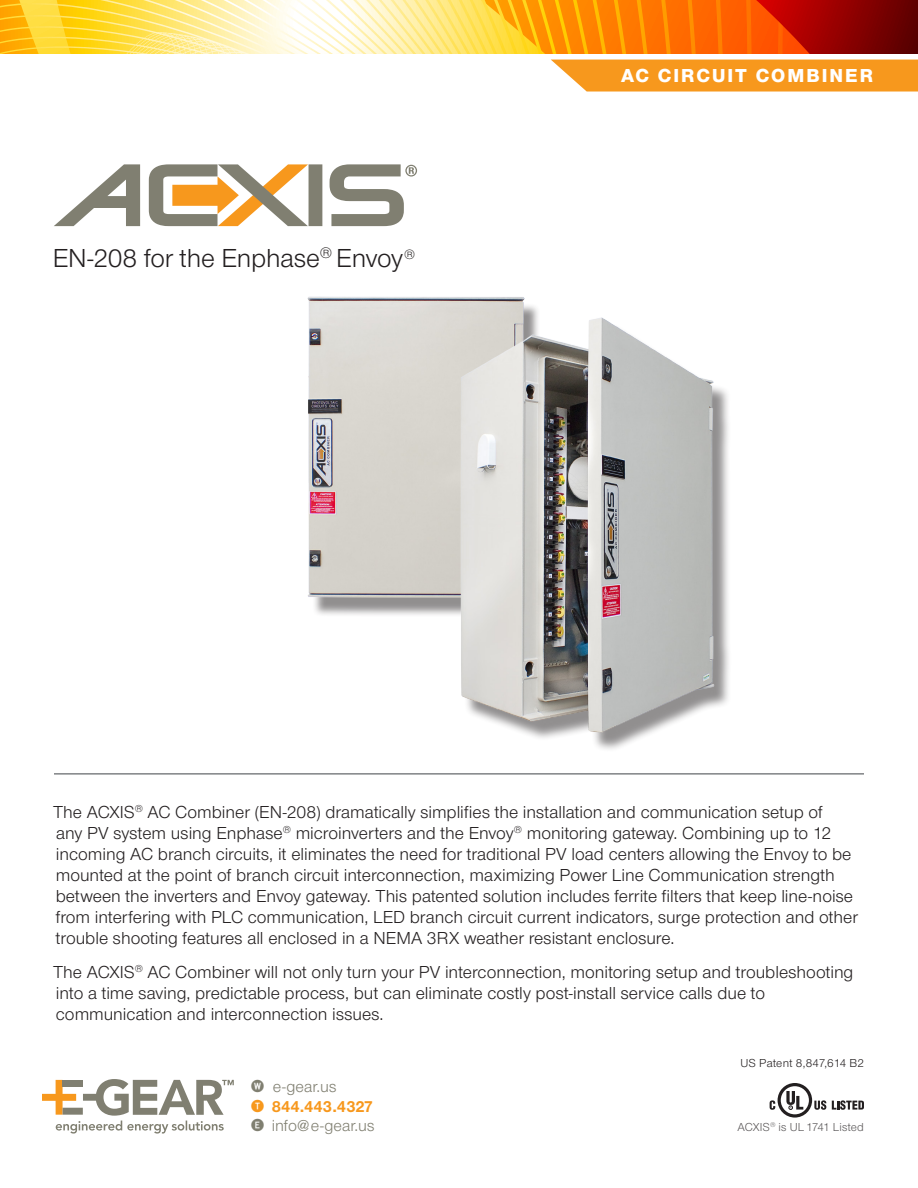
<style>
.page{position:relative;width:918px;height:1188px;background:#fff}
.page>*{position:absolute;margin:0;border:0;box-sizing:border-box;transform-origin:0 0}
.t1{font:27px "Nimbus San Nov";letter-spacing:-.01em;color:#231f20}
.t2{font:19.5px "Nimbus San Nov Hea";letter-spacing:.105em;color:#fff}
.t3{font:18px/21px "Nimbus San Nov";color:#231f20}
.t4{font:16.65px "Nimbus San Nov";color:#807f71}
.t5{font:700 16.65px "Nimbus San Nov";letter-spacing:.005em;color:#f7981d}
.t6{font:12px "Nimbus San Nov";letter-spacing:.02em;color:#231f20}
.s1{font-family:"Fyra Alpha Circle";font-weight:700}
.s2{font-family:"Fyra Alpha Circle"}
.s3{font-weight:500}
</style>
<div class="page">
<hr style="left:54px;top:773px;width:810px;height:2px;background:#808285">
<svg style="left:0;top:0;width:19px;height:54px"></svg>
<svg style="left:19px;top:0;width:334px;height:54px"></svg>
<svg style="left:353px;top:0;width:565px;height:54px;background:#e47d27"></svg>
<svg style="left:832px;top:1100px;width:32px;height:10px"></svg>
<svg style="left:770px;top:1083px;width:56px;height:35px"></svg>
<svg style="left:54px;top:164px;width:86px;height:62px"></svg>
<svg style="left:330px;top:164px;width:87px;height:62px"></svg>
<svg style="left:149px;top:164px;width:173px;height:62px"></svg>
<svg style="left:551px;top:60px;width:367px;height:32px;background:#f79e2b"></svg>
<img style="left:307px;top:296px;width:230px;height:315px">
<div style="left:463px;top:323px;width:269px;height:430px;background:#231f20;opacity:.5"></div>
<img style="left:445px;top:313px;width:286px;height:425px">
<svg style="left:42px;top:1079px;width:192px;height:55px"></svg>
<p class="t1" style="left:53px;top:242px;width:364px">EN-208 for the Enphase<sup>®</sup> Envoy<sup>®</sup></p>
<p class="t2" style="left:621px;top:65px;width:254px">AC CIRCUIT COMBINER</p>
<p class="t3" style="left:53px;top:801px;width:806px">The ACXIS<sup>®</sup> AC Combiner (EN-208) dramatically simplifies the installation and communication setup of<br>any PV system using Enphase<sup>®</sup> microinverters and the Envoy<sup>®</sup> monitoring gateway. Combining up to 12 incoming AC branch circuits, it eliminates the need for traditional PV load centers allowing the Envoy to be mounted at the point of branch circuit interconnection, maximizing Power Line Communication strength between the inverters and Envoy gateway. This patented solution includes ferrite filters that keep line-noise from interfering with PLC communication, LED branch circuit current indicators, surge protection and other trouble shooting features all enclosed in a NEMA 3RX weather resistant enclosure.</p>
<p class="t3" style="left:53px;top:962px;width:802px">The ACXIS<sup>®</sup> AC Combiner will not only turn your PV interconnection, monitoring setup and troubleshooting into a time saving, predictable process, but can eliminate costly post-install service calls due to communication and interconnection issues.</p>
<p class="t4" style="left:251px;top:1077px;width:87px"><span class="s1">w</span> e-gear.us</p>
<p class="t5" style="left:251px;top:1096px;width:124px"><span class="s2">t</span> 844.443.4327</p>
<p class="t4" style="left:251px;top:1116px;width:125px"><span class="s1">e</span> info<span class="s3">@</span>e-gear.us</p>
<p class="t6" style="left:741px;top:1056px;width:125px">US Patent 8,847,614 B2</p>
<p class="t6" style="left:737px;top:1120px;width:128px">ACXIS<sup>®</sup> is UL 1741 Listed</p>
</div>
